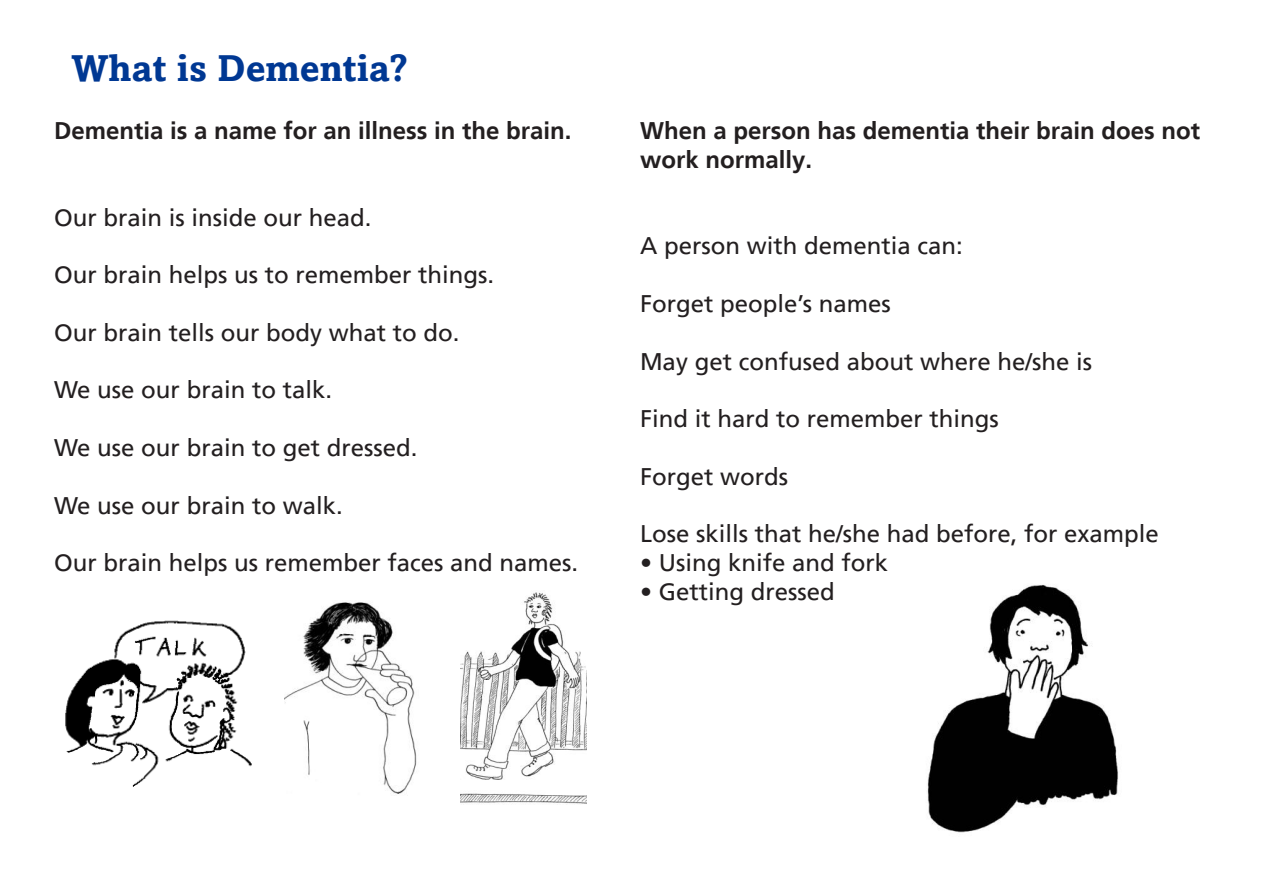
<style>
.page{position:relative;width:1263px;height:893px;background:#fff}
.page>*{position:absolute;margin:0;border:0;box-sizing:border-box;transform-origin:0 0}
.t1{font:700 37.5px "Amasis";color:#003893}
.t2{font:24px "Frutiger";color:#231f20}
.t3{font:700 24px/28.8px "Frutiger";color:#231f20}
</style>
<div class="page">
<img style="left:65px;top:620px;width:187px;height:167px">
<img style="left:284px;top:602px;width:133px;height:192px">
<img style="left:460px;top:592px;width:126px;height:212px">
<img style="left:927px;top:584px;width:191px;height:249px">
<p class="t1" style="left:71px;top:45px;width:338px">What is Dementia?</p>
<p class="t3" style="left:54px;top:117px;width:519px">Dementia is a name for an illness in the brain.</p>
<p class="t2" style="left:54px;top:203px;width:319px">Our brain is inside our head.</p>
<p class="t2" style="left:54px;top:261px;width:442px">Our brain helps us to remember things.</p>
<p class="t2" style="left:54px;top:318px;width:407px">Our brain tells our body what to do.</p>
<p class="t2" style="left:54px;top:376px;width:280px">We use our brain to talk.</p>
<p class="t2" style="left:54px;top:434px;width:365px">We use our brain to get dressed.</p>
<p class="t2" style="left:54px;top:491px;width:290px">We use our brain to walk.</p>
<p class="t2" style="left:54px;top:549px;width:526px">Our brain helps us remember faces and names.</p>
<p class="t3" style="left:640px;top:117px;width:562px">When a person has dementia their brain does not work normally.</p>
<p class="t2" style="left:640px;top:232px;width:324px">A person with dementia can:</p>
<p class="t2" style="left:640px;top:290px;width:252px">Forget people’s names</p>
<p class="t2" style="left:640px;top:347px;width:454px">May get confused about where he/she is</p>
<p class="t2" style="left:640px;top:405px;width:360px">Find it hard to remember things</p>
<p class="t2" style="left:640px;top:462px;width:150px">Forget words</p>
<p class="t2" style="left:640px;top:520px;width:520px">Lose skills that he/she had before, for example</p>
<p class="t2" style="left:640px;top:549px;width:250px">• Using knife and fork</p>
<p class="t2" style="left:640px;top:578px;width:196px">• Getting dressed</p>
</div>
